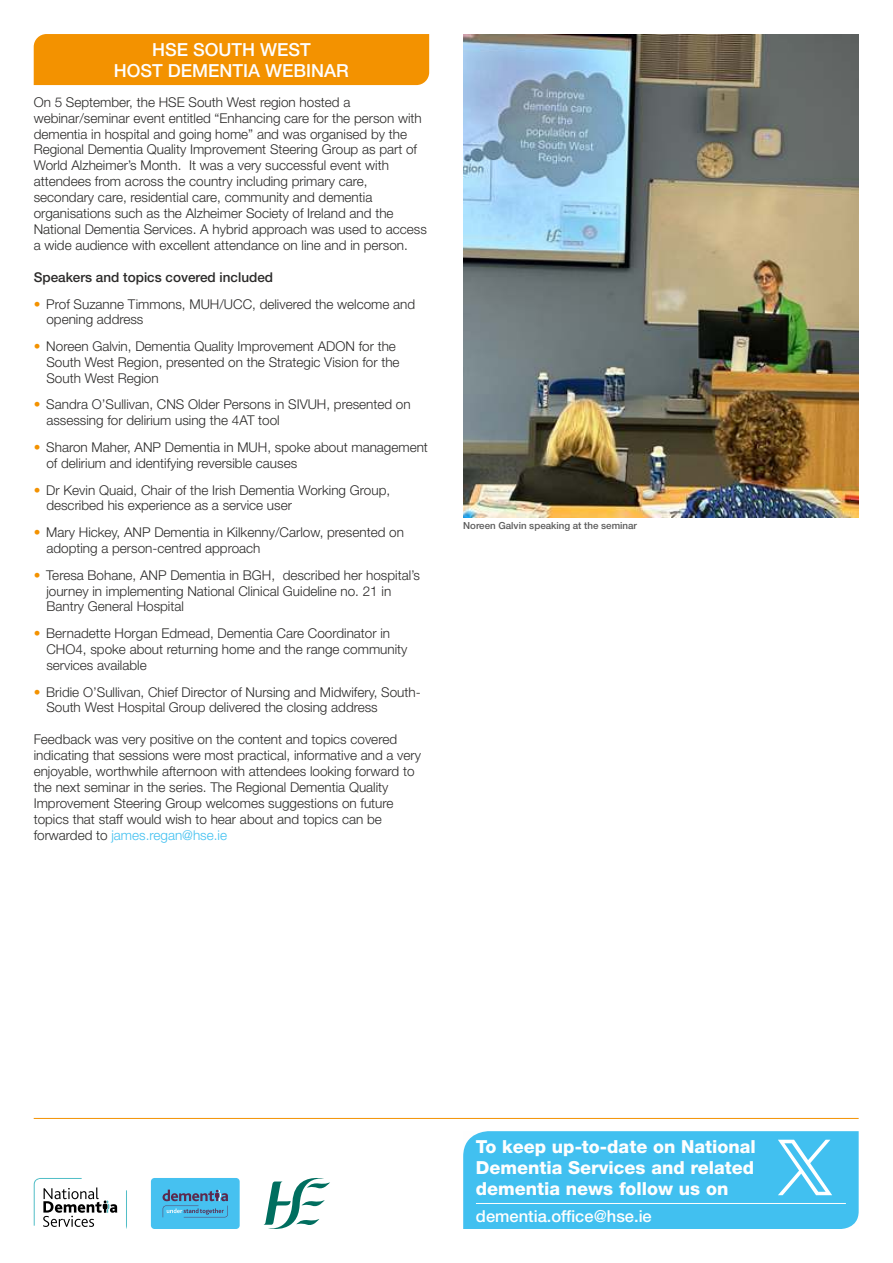
<style>
.page{position:relative;width:893px;height:1263px;background:#fff}
.page>*{position:absolute;margin:0;border:0;box-sizing:border-box;transform-origin:0 0}
.t1{font:800 18px/21.3px "Helvetica Neue LT Std";color:#fefefe;text-align:justify}
.t2{font:500 18px/21.1px "Helvetica Neue LT Std";color:#fefefe;text-align:center}
.t3{font:500 16.5px "Helvetica Neue LT Std";color:#fefefe}
.t4{font:300 13.5px/15.9px "Helvetica Neue LT Std";color:#2b2a29}
.t5{font:500 13.5px "Helvetica Neue LT Std";color:#2b2a29}
.t6{font:500 9.75px "Helvetica Neue LT Std";color:#5b5b5b}
.s1{color:#f39200}
.s2{color:#41c0f0}
</style>
<div class="page">
<div style="left:34px;top:34px;width:395px;height:51px;background:#f39200"></div>
<hr style="left:34px;top:1118px;width:825px;height:1px;background:#f39200">
<div style="left:151px;top:1178px;width:89px;height:51px;background:#46c1f0;border-radius:4px"></div>
<svg style="left:163px;top:1189px;width:65px;height:28px"></svg>
<svg style="left:264px;top:1178px;width:66px;height:51px"></svg>
<svg style="left:126px;top:1190px;width:1px;height:39px"></svg>
<svg style="left:34px;top:1178px;width:83px;height:49px"></svg>
<div style="left:463px;top:1131px;width:396px;height:98px;background:#41c0f0"></div>
<hr style="left:476px;top:1203px;width:370px;height:1px;background:#fefefe">
<img style="left:463px;top:34px;width:396px;height:484px">
<h1 class="t2" style="left:114px;top:41px;width:237px">HSE SOUTH WEST<br>HOST DEMENTIA WEBINAR</h1>
<p class="t4" style="left:34px;top:96px;width:395px">On 5 September, the HSE South West region hosted a webinar/seminar event entitled “Enhancing care for the person with dementia in hospital and going home” and was organised by the Regional Dementia Quality Improvement Steering Group as part of World Alzheimer’s Month. It was a very successful event with attendees from across the country including primary care, secondary care, residential care, community and dementia organisations such as the Alzheimer Society of Ireland and the National Dementia Services. A hybrid approach was used to access a wide audience with excellent attendance on line and in person.</p>
<p class="t5" style="left:34px;top:272px;width:241px">Speakers and topics covered included</p>
<p class="t4" style="left:46px;top:298px;width:370px;text-indent:-13px"><span class="s1">•</span> Prof Suzanne Timmons, MUH/UCC, delivered the welcome and opening address</p>
<p class="t4" style="left:46px;top:340px;width:355px;text-indent:-13px"><span class="s1">•</span> Noreen Galvin, Dementia Quality Improvement ADON for the<br>South West Region, presented on the Strategic Vision for the<br>South West Region</p>
<p class="t4" style="left:46px;top:399px;width:366px;text-indent:-13px"><span class="s1">•</span> Sandra O’Sullivan, CNS Older Persons in SIVUH, presented on assessing for delirium using the 4AT tool</p>
<p class="t4" style="left:46px;top:441px;width:383px;text-indent:-13px"><span class="s1">•</span> Sharon Maher, ANP Dementia in MUH, spoke about management of delirium and identifying reversible causes</p>
<p class="t4" style="left:46px;top:484px;width:345px;text-indent:-13px"><span class="s1">•</span> Dr Kevin Quaid, Chair of the Irish Dementia Working Group, described his experience as a service user</p>
<p class="t4" style="left:46px;top:526px;width:359px;text-indent:-13px"><span class="s1">•</span> Mary Hickey, ANP Dementia in Kilkenny/Carlow, presented on adopting a person-centred approach</p>
<p class="t4" style="left:46px;top:569px;width:375px;text-indent:-13px"><span class="s1">•</span> Teresa Bohane, ANP Dementia in BGH, described her hospital’s journey in implementing National Clinical Guideline no. 21 in<br>Bantry General Hospital</p>
<p class="t4" style="left:46px;top:627px;width:363px;text-indent:-13px"><span class="s1">•</span> Bernadette Horgan Edmead, Dementia Care Coordinator in<br>CHO4, spoke about returning home and the range community services available</p>
<p class="t4" style="left:46px;top:686px;width:376px;text-indent:-13px"><span class="s1">•</span> Bridie O’Sullivan, Chief Director of Nursing and Midwifery, South-<br>South West Hospital Group delivered the closing address</p>
<p class="t4" style="left:34px;top:733px;width:389px">Feedback was very positive on the content and topics covered indicating that sessions were most practical, informative and a very enjoyable, worthwhile afternoon with attendees looking forward to the next seminar in the series. The Regional Dementia Quality Improvement Steering Group welcomes suggestions on future topics that staff would wish to hear about and topics can be forwarded to <span class="s2">james.regan@hse.ie</span></p>
<p class="t6" style="left:463px;top:522px;width:175px">Noreen Galvin speaking at the seminar</p>
<h1 class="t1" style="left:476px;top:1138px;width:281px">To keep up-to-date on National Dementia Services and related dementia news follow us on</h1>
<p class="t3" style="left:476px;top:1210px;width:177px">dementia.office@hse.ie</p>
</div>
